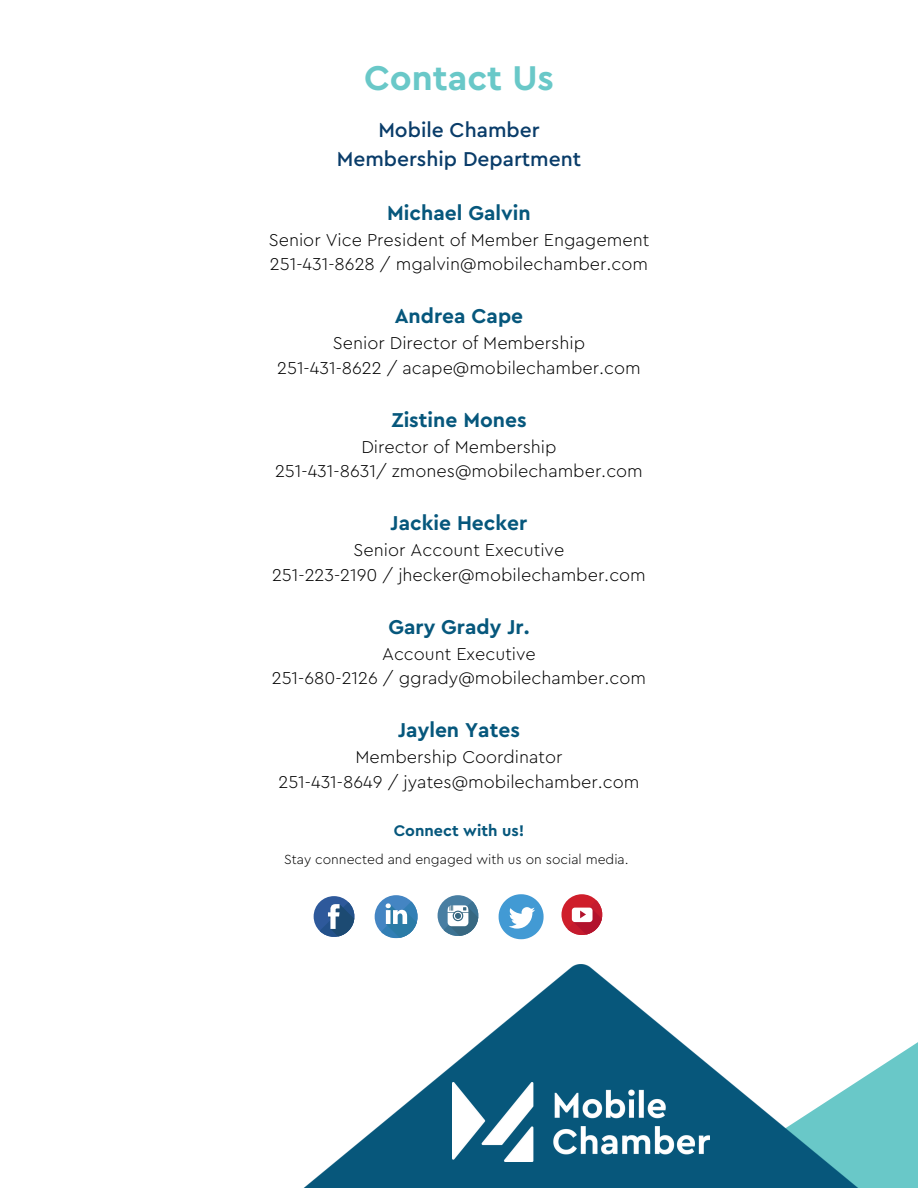
<style>
.page{position:relative;width:918px;height:1188px;background:#fff}
.page>*{position:absolute;margin:0;border:0;box-sizing:border-box;transform-origin:0 0}
.t1{font:700 36px "Cera Pro";color:#69c8c8}
.t2{font:700 21px "Cera Pro";color:#06577c}
.t3{font:500 21px/29.2px "Cera Pro";color:#093c69;text-align:center}
.t4{font:300 18px/24.8px "Cera Pro";color:#000;text-align:center}
.t5{font:700 16.05px "Cera Pro";color:#06577c}
.t6{font:300 13.8px "Cera Pro";color:#000}
</style>
<div class="page">
<div style="left:314px;top:896px;width:40px;height:41px;background:#2e599b;border-radius:50%"></div>
<svg style="left:320px;top:902px;width:35px;height:35px"></svg>
<img style="left:303px;top:965px;width:615px;height:223px">
<div style="left:561px;top:894px;width:41px;height:41px;background:#cf1e2b;border-radius:50%"></div>
<svg style="left:567px;top:900px;width:36px;height:35px"></svg>
<div style="left:375px;top:895px;width:43px;height:43px;background:#4485c3;border-radius:50%"></div>
<svg style="left:381px;top:901px;width:37px;height:38px"></svg>
<div style="left:438px;top:895px;width:40px;height:41px;background:#487ea2;border-radius:50%"></div>
<svg style="left:444px;top:901px;width:35px;height:35px"></svg>
<svg style="left:499px;top:894px;width:45px;height:45px"></svg>
<img style="left:453px;top:1083px;width:256px;height:79px">
<h1 class="t1" style="left:364px;top:54px;width:191px">Contact Us</h1>
<p class="t3" style="left:337px;top:114px;width:246px">Mobile Chamber<br>Membership Department</p>
<p class="t2" style="left:387px;top:199px;width:145px">Michael Galvin</p>
<p class="t4" style="left:269px;top:227px;width:382px;text-align:left">Senior Vice President of Member Engagement<br>251-431-8628 / mgalvin@mobilechamber.com</p>
<p class="t2" style="left:395px;top:302px;width:130px">Andrea Cape</p>
<p class="t4" style="left:277px;top:330px;width:365px">Senior Director of Membership<br>251-431-8622 / acape@mobilechamber.com</p>
<p class="t2" style="left:391px;top:406px;width:137px">Zistine Mones</p>
<p class="t4" style="left:275px;top:434px;width:369px">Director of Membership<br>251-431-8631/ zmones@mobilechamber.com</p>
<p class="t2" style="left:391px;top:509px;width:138px">Jackie Hecker</p>
<p class="t4" style="left:272px;top:537px;width:375px">Senior Account Executive<br>251-223-2190 / jhecker@mobilechamber.com</p>
<p class="t2" style="left:388px;top:613px;width:143px">Gary Grady Jr.</p>
<p class="t4" style="left:272px;top:641px;width:376px">Account Executive<br>251-680-2126 / ggrady@mobilechamber.com</p>
<p class="t2" style="left:398px;top:716px;width:123px">Jaylen Yates</p>
<p class="t4" style="left:279px;top:744px;width:362px">Membership Coordinator<br>251-431-8649 / jyates@mobilechamber.com</p>
<p class="t5" style="left:394px;top:820px;width:132px">Connect with us!</p>
<p class="t6" style="left:284px;top:850px;width:346px">Stay connected and engaged with us on social media.</p>
</div>
